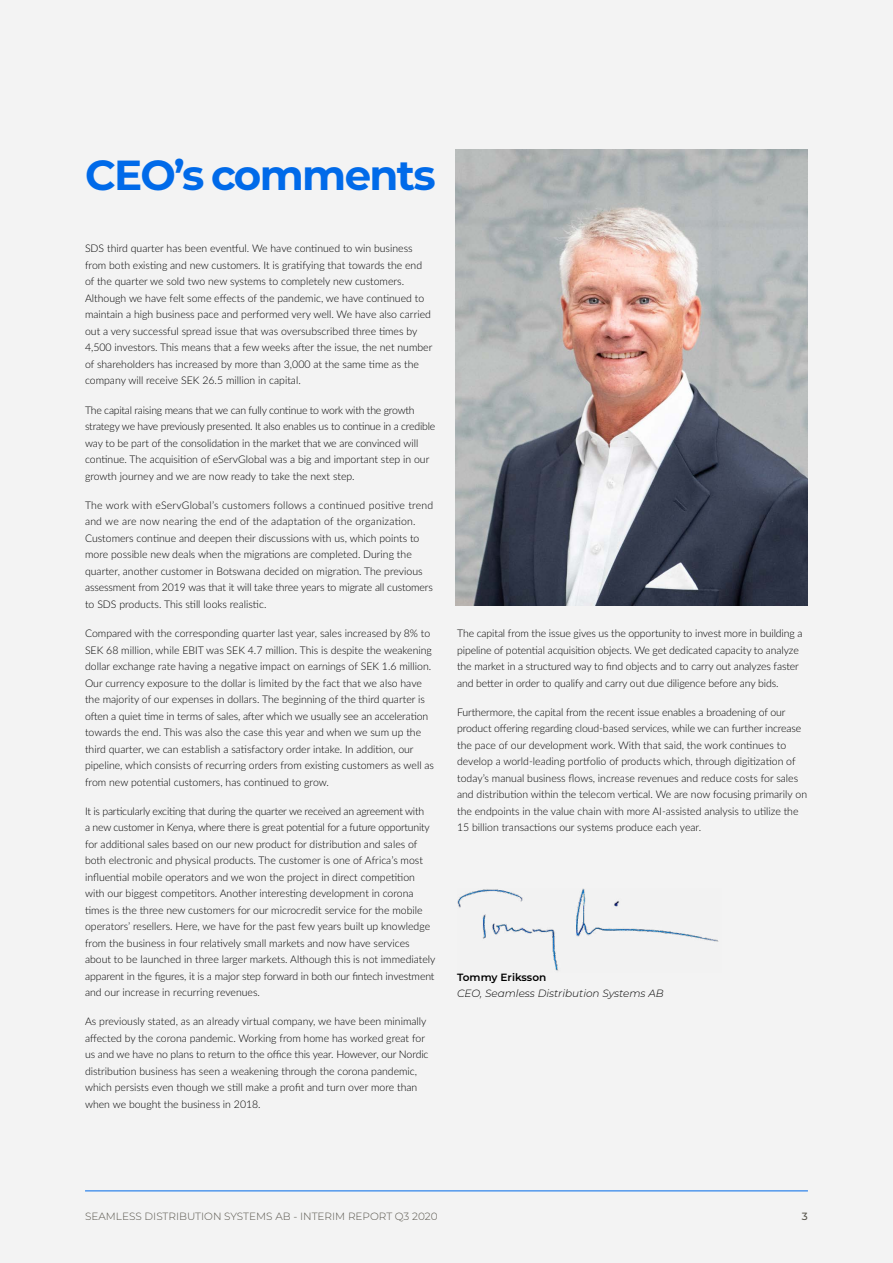
<style>
.page{position:relative;width:893px;height:1263px;background:#f3f3f3}
.page>*{position:absolute;margin:0;border:0;box-sizing:border-box;transform-origin:0 0}
.t1{font:700 42px "Montserrat";letter-spacing:-.04em;color:#006ae9}
.t2{font:300 10.5px/16.5px "Lato";color:#000}
.t3{font:300 10.5px "Montserrat";color:#57544b}
.t4{font:italic 300 10.5px "Montserrat";color:#000}
.t5{font:600 10.5px "Montserrat";color:#000}
.t6{font:500 10.5px "Montserrat";color:#57544b}
</style>
<div class="page">
<hr style="left:85px;top:1190px;width:723px;height:1px;background:#006ae9">
<img style="left:455px;top:149px;width:353px;height:456px">
<img style="left:457px;top:889px;width:262px;height:82px">
<h1 class="t1" style="left:85px;top:145px;width:352px">CEO’s comments</h1>
<p class="t2" style="left:85px;top:240px;width:349px">SDS third quarter has been eventful. We have continued to win business from both existing and new customers. It is gratifying that towards the end of the quarter we sold two new systems to completely new customers.<br>Although we have felt some effects of the pandemic, we have continued to maintain a high business pace and performed very well. We have also carried out a very successful spread issue that was oversubscribed three times by 4,500 investors. This means that a few weeks after the issue, the net number of shareholders has increased by more than 3,000 at the same time as the company will receive SEK 26.5 million in capital.</p>
<p class="t2" style="left:85px;top:401px;width:352px">The capital raising means that we can fully continue to work with the growth strategy we have previously presented. It also enables us to continue in a credible way to be part of the consolidation in the market that we are convinced will continue. The acquisition of eServGlobal was a big and important step in our growth journey and we are now ready to take the next step.</p>
<p class="t2" style="left:85px;top:496px;width:350px">The work with eServGlobal’s customers follows a continued positive trend and we are now nearing the end of the adaptation of the organization.<br>Customers continue and deepen their discussions with us, which points to more possible new deals when the migrations are completed. During the quarter, another customer in Botswana decided on migration. The previous assessment from 2019 was that it will take three years to migrate all customers to SDS products. This still looks realistic.</p>
<p class="t2" style="left:85px;top:625px;width:351px">Compared with the corresponding quarter last year, sales increased by 8% to SEK 68 million, while EBIT was SEK 4.7 million. This is despite the weakening dollar exchange rate having a negative impact on earnings of SEK 1.6 million.<br>Our currency exposure to the dollar is limited by the fact that we also have the majority of our expenses in dollars. The beginning of the third quarter is often a quiet time in terms of sales, after which we usually see an acceleration towards the end. This was also the case this year and when we sum up the third quarter, we can establish a satisfactory order intake. In addition, our pipeline, which consists of recurring orders from existing customers as well as from new potential customers, has continued to grow.</p>
<p class="t2" style="left:85px;top:802px;width:352px">It is particularly exciting that during the quarter we received an agreement with<br>a new customer in Kenya, where there is great potential for a future opportunity for additional sales based on our new product for distribution and sales of both electronic and physical products. The customer is one of Africa’s most influential mobile operators and we won the project in direct competition with our biggest competitors. Another interesting development in corona times is the three new customers for our microcredit service for the mobile operators’ resellers. Here, we have for the past few years built up knowledge from the business in four relatively small markets and now have services about to be launched in three larger markets. Although this is not immediately apparent in the figures, it is a major step forward in both our fintech investment and our increase in recurring revenues.</p>
<p class="t2" style="left:85px;top:1013px;width:345px">As previously stated, as an already virtual company, we have been minimally affected by the corona pandemic. Working from home has worked great for us and we have no plans to return to the office this year. However, our Nordic distribution business has seen a weakening through the corona pandemic, which persists even though we still make a profit and turn over more than when we bought the business in 2018.</p>
<p class="t2" style="left:457px;top:625px;width:347px">The capital from the issue gives us the opportunity to invest more in building a pipeline of potential acquisition objects. We get dedicated capacity to analyze the market in a structured way to find objects and to carry out analyzes faster and better in order to qualify and carry out due diligence before any bids.</p>
<p class="t2" style="left:457px;top:703px;width:352px">Furthermore, the capital from the recent issue enables a broadening of our product offering regarding cloud-based services, while we can further increase the pace of our development work. With that said, the work continues to develop a world-leading portfolio of products which, through digitization of today’s manual business flows, increase revenues and reduce costs for sales and distribution within the telecom vertical. We are now focusing primarily on the endpoints in the value chain with more AI-assisted analysis to utilize the 15 billion transactions our systems produce each year.</p>
<p class="t5" style="left:457px;top:969px;width:91px">Tommy Eriksson</p>
<p class="t4" style="left:457px;top:986px;width:208px">CEO, Seamless Distribution Systems AB</p>
<p class="t3" style="left:85px;top:1209px;width:354px">SEAMLESS DISTRIBUTION SYSTEMS AB - INTERIM REPORT Q3 2020</p>
<p class="t6" style="left:802px;top:1209px;width:8px">3</p>
</div>
